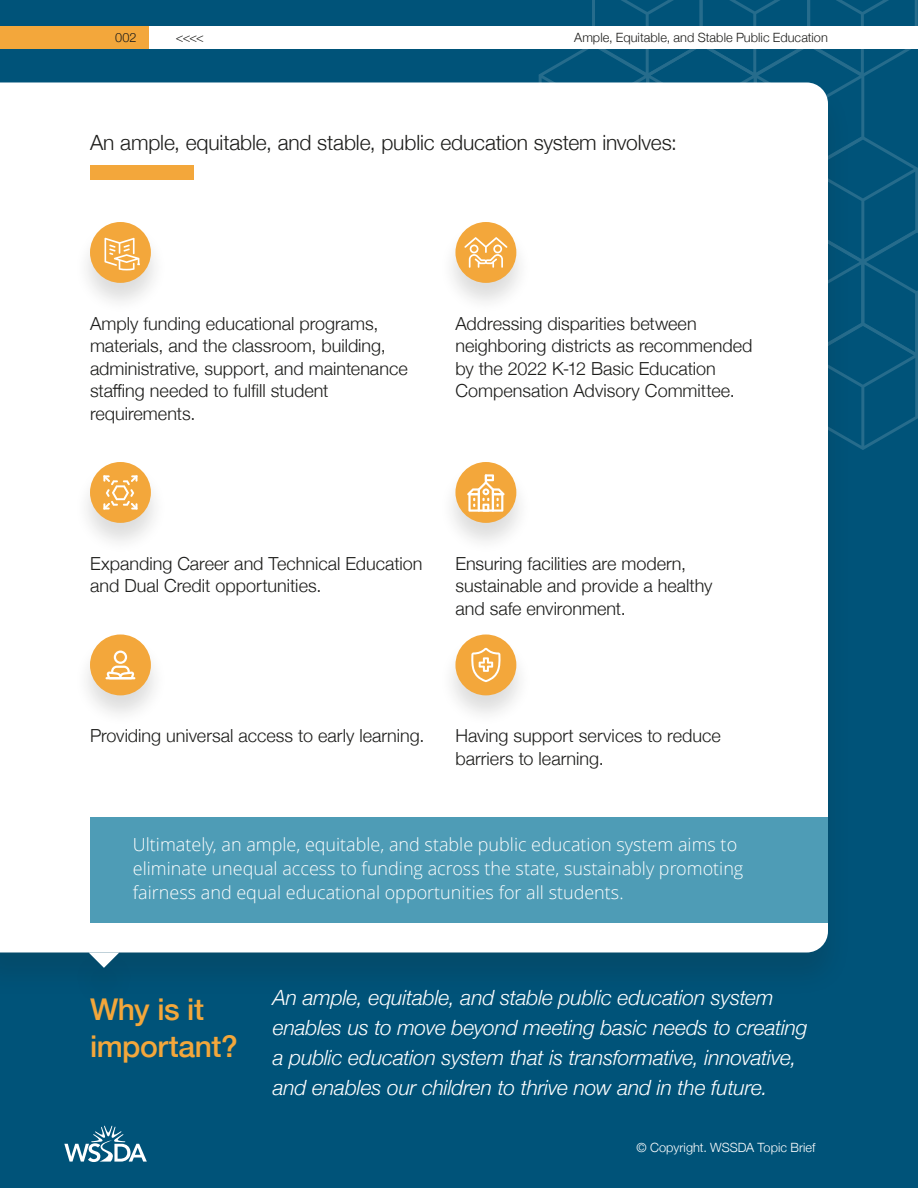
<style>
.page{position:relative;width:918px;height:1188px;background:#005379}
.page>*{position:absolute;margin:0;border:0;box-sizing:border-box;transform-origin:0 0}
.Headline_27_31_Left{font:500 30px/37.5px "Helvetica Neue";letter-spacing:-.015em;color:#f3a73b}
.Headline_17_25_Left{font:italic 300 21px/30px "Helvetica Neue";letter-spacing:-.01em;color:#fff}
.Headline_17_25_Left-2{font:300 21px "Helvetica Neue";letter-spacing:-.005em;color:#1d1d1b}
.Headline_17_25_Left-3{font:300 18px/22.5px "Helvetica Neue";color:#1d1d1b}
.t1{font:300 18px/24px "Open Sans";color:#fff}
.Copy_Text_08_14_Right{font:300 12.75px "Helvetica Neue";letter-spacing:.005em;color:#1d1d1b}
.Copy_Text_08_14_Left{font:300 12.75px "Helvetica Neue";letter-spacing:.005em;color:#fff}
.Copy_Text_08_14_Left-2{font:300 12.75px "Helvetica Neue";color:#1d1d1b}
</style>
<div class="page">
<svg style="left:64px;top:1126px;width:83px;height:36px"></svg>
<svg style="left:539px;top:0;width:379px;height:450px"></svg>
<div style="left:0;top:80px;width:852px;height:917px;background:#015175"></div>
<div style="left:0;top:82px;width:828px;height:870px;background:#fff"></div>
<div style="left:90px;top:165px;width:104px;height:15px;background:#f3a73b"></div>
<div style="left:69px;top:950px;width:70px;height:60px;background:#005075"></div>
<svg style="left:89px;top:953px;width:30px;height:15px"></svg>
<div style="left:74px;top:221px;width:93px;height:93px;background:#1d1d1b;opacity:.15"></div>
<div style="left:90px;top:222px;width:61px;height:61px;background:#f3a73b;border-radius:50%"></div>
<svg style="left:105px;top:238px;width:35px;height:32px"></svg>
<div style="left:439px;top:221px;width:94px;height:93px;background:#1d1d1b;opacity:.15"></div>
<div style="left:455px;top:222px;width:61px;height:61px;background:#f3a73b;border-radius:50%"></div>
<svg style="left:464px;top:237px;width:43px;height:31px"></svg>
<div style="left:74px;top:461px;width:93px;height:93px;background:#1d1d1b;opacity:.15"></div>
<div style="left:90px;top:462px;width:61px;height:61px;background:#f3a73b;border-radius:50%"></div>
<svg style="left:103px;top:475px;width:35px;height:35px"></svg>
<div style="left:439px;top:461px;width:94px;height:93px;background:#1d1d1b;opacity:.15"></div>
<div style="left:455px;top:462px;width:61px;height:61px;background:#f3a73b;border-radius:50%"></div>
<svg style="left:467px;top:474px;width:38px;height:38px"></svg>
<div style="left:74px;top:633px;width:93px;height:94px;background:#1d1d1b;opacity:.15"></div>
<div style="left:90px;top:634px;width:61px;height:61px;background:#f3a73b;border-radius:50%"></div>
<hr style="left:106px;top:677px;width:29px;height:2px;background:#fff">
<svg style="left:106px;top:651px;width:28px;height:27px"></svg>
<div style="left:439px;top:633px;width:94px;height:94px;background:#1d1d1b;opacity:.15"></div>
<div style="left:455px;top:634px;width:61px;height:61px;background:#f3a73b;border-radius:50%"></div>
<svg style="left:471px;top:648px;width:30px;height:34px"></svg>
<div style="left:90px;top:817px;width:738px;height:105px;background:#4e9cb6"></div>
<div style="left:0;top:26px;width:149px;height:23px;background:#f3a73b"></div>
<div style="left:149px;top:26px;width:769px;height:23px;background:#fff"></div>
<p class="Copy_Text_08_14_Left-2" style="left:115px;top:28px;width:23px">002</p>
<p class="Copy_Text_08_14_Left-2" style="left:176px;top:28px;width:29px">&lt;&lt;&lt;&lt;</p>
<p class="Copy_Text_08_14_Right" style="left:574px;top:28px;width:255px">Ample, Equitable, and Stable Public Education</p>
<p class="Headline_17_25_Left-2" style="left:90px;top:126px;width:588px">An ample, equitable, and stable, public education system involves:</p>
<p class="Headline_17_25_Left-3" style="left:90px;top:311px;width:319px">Amply funding educational programs, materials, and the classroom, building, administrative, support, and maintenance staffing needed to fulfill student requirements.</p>
<p class="Headline_17_25_Left-3" style="left:455px;top:311px;width:298px">Addressing disparities between neighboring districts as recommended by the 2022 K-12 Basic Education Compensation Advisory Committee.</p>
<p class="Headline_17_25_Left-3" style="left:90px;top:551px;width:334px">Expanding Career and Technical Education and Dual Credit opportunities.</p>
<p class="Headline_17_25_Left-3" style="left:455px;top:551px;width:258px">Ensuring facilities are modern, sustainable and provide a healthy and safe environment.</p>
<p class="Headline_17_25_Left-3" style="left:90px;top:724px;width:336px">Providing universal access to early learning.</p>
<p class="Headline_17_25_Left-3" style="left:455px;top:724px;width:267px">Having support services to reduce barriers to learning.</p>
<p class="t1" style="left:133px;top:832px;width:612px">Ultimately, an ample, equitable, and stable public education system aims to eliminate unequal access to funding across the state, sustainably promoting fairness and equal educational opportunities for all students.</p>
<p class="Headline_27_31_Left" style="left:90px;top:988px;width:149px">Why is it important?</p>
<p class="Headline_17_25_Left" style="left:273px;top:981px;width:536px">An ample, equitable, and stable public education system enables us to move beyond meeting basic needs to creating a public education system that is transformative, innovative, and enables our children to thrive now and in the future.</p>
<p class="Copy_Text_08_14_Left" style="left:637px;top:1138px;width:180px">© Copyright. WSSDA Topic Brief</p>
</div>
